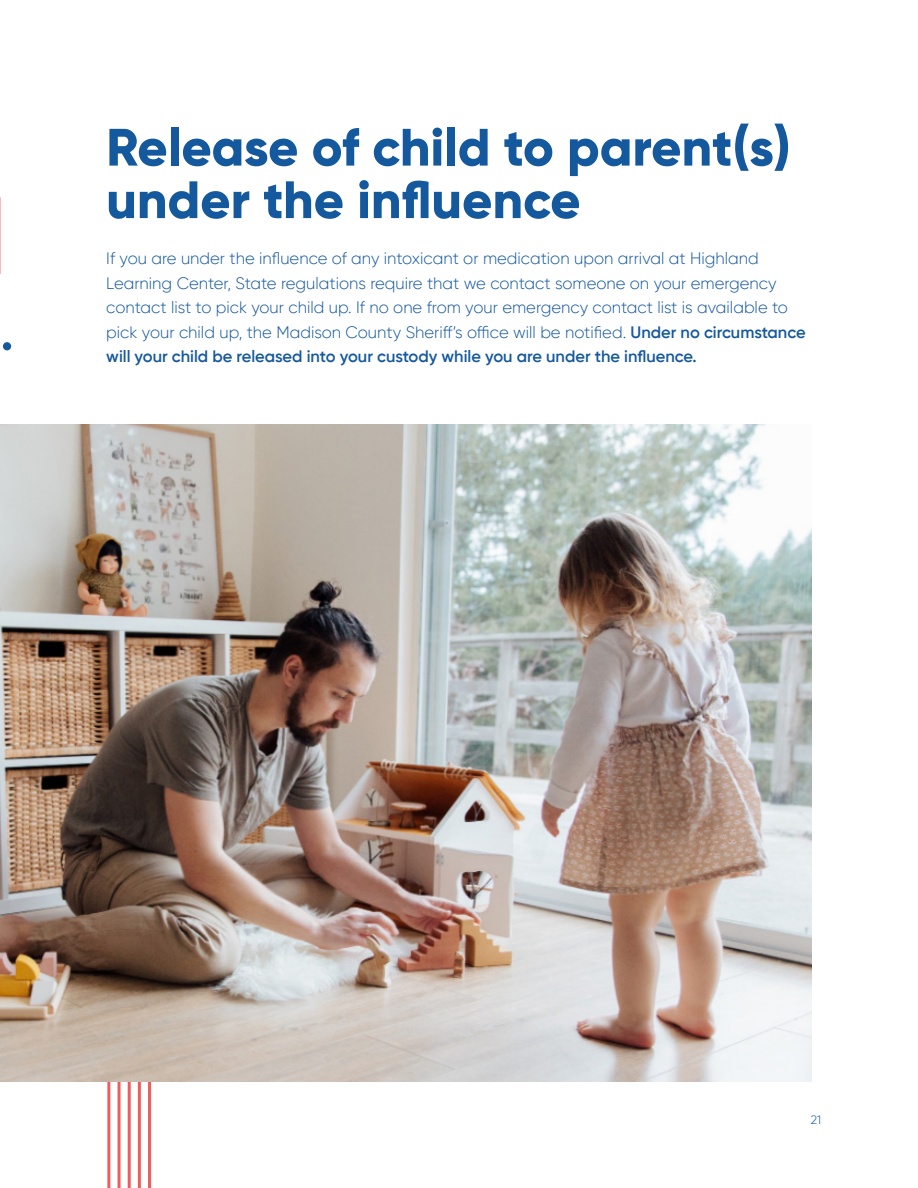
<style>
.page{position:relative;width:918px;height:1188px;background:#fff}
.page>*{position:absolute;margin:0;border:0;box-sizing:border-box;transform-origin:0 0}
.Titulos_medianos{font:800 52.5px/52.5px "Gilroy";color:#14589d}
.Textos{font:300 16.5px/24.6px "Gilroy";color:#14589d}
.t1{font:300 12px "Gilroy";color:#0b5499}
.s1{font-weight:600}
</style>
<div class="page">
<svg style="left:107px;top:1082px;width:44px;height:106px"></svg>
<div style="left:3px;top:342px;width:8px;height:8px;background:#14589d;border-radius:50%"></div>
<svg style="left:0;top:197px;width:1px;height:77px"></svg>
<img style="left:0;top:424px;width:812px;height:658px">
<p class="Titulos_medianos" style="left:106px;top:121px;width:686px">Release of child to parent(s) under the influence</p>
<p class="Textos" style="left:106px;top:246px;width:701px">If you are under the influence of any intoxicant or medication upon arrival at Highland Learning Center, State regulations require that we contact someone on your emergency contact list to pick your child up. If no one from your emergency contact list is available to pick your child up, the Madison County Sheriff’s office will be notified. <span class="s1">Under no circumstance will your child be released into your custody while you are under the influence.</span></p>
<p class="t1" style="left:811px;top:1113px;width:12px">21</p>
</div>
